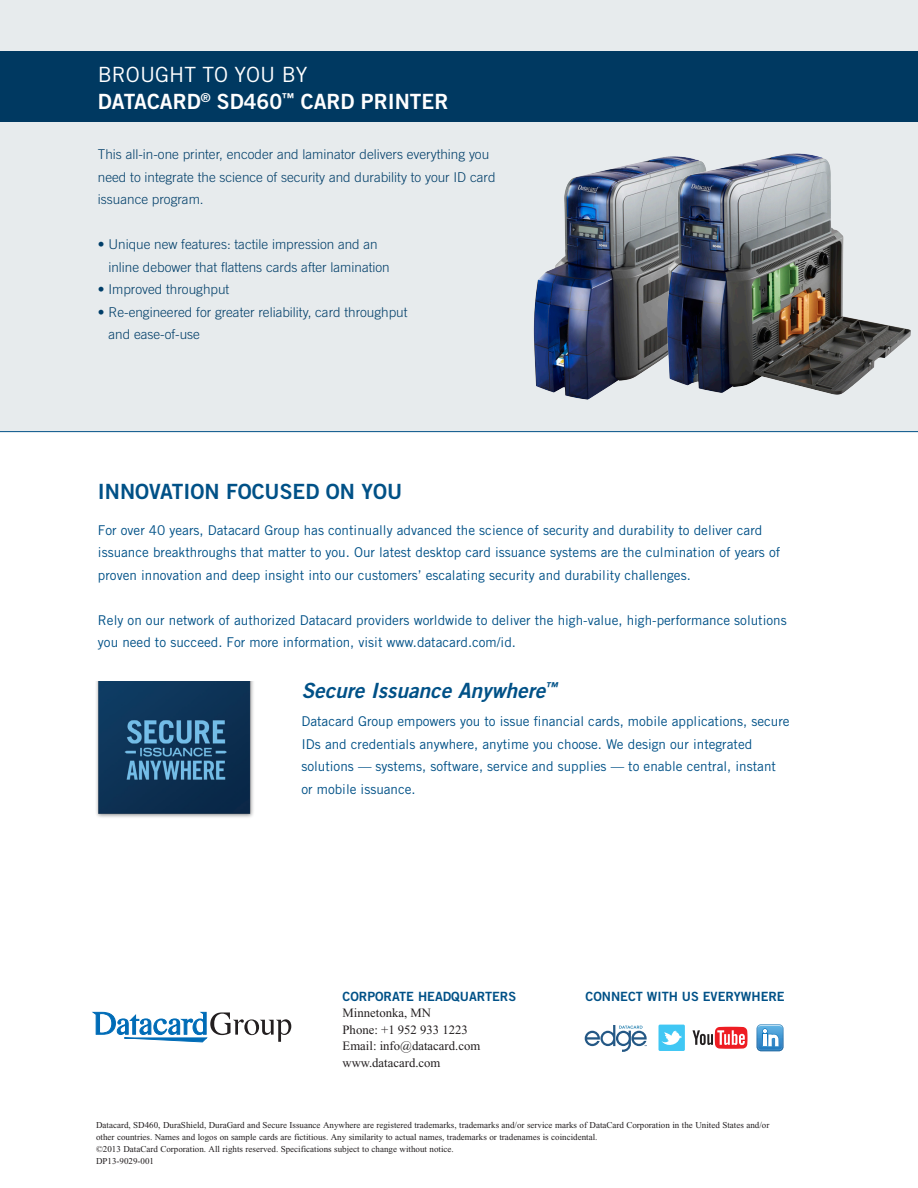
<style>
.page{position:relative;width:918px;height:1188px;background:#fff}
.page>*{position:absolute;margin:0;border:0;box-sizing:border-box;transform-origin:0 0}
.t1{font:21px "Trade Gothic Bold Two";color:#fff}
.t2{font:italic 21px "Trade Gothic Bold Two";color:#005187}
.t3{font:21px "Trade Gothic Bold Two";color:#005187}
.t4{font:21px "Trade Gothic";color:#fff}
.t5{font:13.5px/22.5px "Trade Gothic";color:#005187}
.t6{font:300 13.5px/22.5px "Trade Gothic";color:#003e69}
.t7{font:12.75px/16.5px "Times New Roman";color:#231f20}
.t8{font:12.75px "Trade Gothic Bold Two";color:#005187}
.t9{font:9px/12px "Times New Roman";color:#231f20}
</style>
<div class="page">
<div style="left:0;top:0;width:918px;height:432px;background:#e7ebed"></div>
<div style="left:0;top:52px;width:918px;height:70px;background:#003961"></div>
<img style="left:96px;top:681px;width:158px;height:137px">
<svg style="left:92px;top:1012px;width:199px;height:31px"></svg>
<svg style="left:693px;top:1027px;width:55px;height:22px"></svg>
<div style="left:659px;top:1025px;width:26px;height:26px;background:#40c7f4;border-radius:2px"></div>
<svg style="left:661px;top:1031px;width:21px;height:14px"></svg>
<svg style="left:757px;top:1024px;width:27px;height:27px"></svg>
<svg style="left:585px;top:1025px;width:62px;height:27px"></svg>
<img style="left:518px;top:148px;width:137px;height:258px">
<img style="left:655px;top:135px;width:263px;height:275px">
<h1 class="t4" style="left:98px;top:62px;width:209px">Brought to You By</h1>
<h1 class="t1" style="left:98px;top:89px;width:345px">DATACAR D<sup>®</sup> SD460<sup>™</sup> CAR D PRI NTER</h1>
<p class="t6" style="left:98px;top:143px;width:399px">This all-in-one printer, encoder and laminator delivers everything you need to integrate the science of security and durability to your ID card issuance program.</p>
<p class="t6" style="left:108px;top:233px;width:283px;text-indent:-11px">• Unique new features: tactile impression and an inline debower that flattens cards after lamination</p>
<p class="t6" style="left:98px;top:278px;width:133px">• Improved throughput</p>
<p class="t6" style="left:108px;top:300px;width:301px;text-indent:-11px">• Re-engineered for greater reliability, card throughput and ease-of-use</p>
<h1 class="t3" style="left:98px;top:478px;width:306px">INNOVATION FOCUSED ON YOU</h1>
<p class="t5" style="left:98px;top:518px;width:684px">For over 40 years, Datacard Group has continually advanced the science of security and durability to deliver card issuance breakthroughs that matter to you. Our latest desktop card issuance systems are the culmination of years of proven innovation and deep insight into our customers’ escalating security and durability challenges.</p>
<p class="t5" style="left:98px;top:608px;width:690px">Rely on our network of authorized Datacard providers worldwide to deliver the high-value, high-performance solutions you need to succeed. For more information, visit www.datacard.com/id.</p>
<h1 class="t2" style="left:301px;top:678px;width:258px">Secure Issuance Anywhere<sup>™</sup></h1>
<p class="t5" style="left:301px;top:710px;width:490px">Datacard Group empowers you to issue financial cards, mobile applications, secure IDs and credentials anywhere, anytime you choose. We design our integrated solutions — systems, software, service and supplies — to enable central, instant or mobile issuance.</p>
<p class="t8" style="left:343px;top:988px;width:58px">CORPORATE</p>
<p class="t8" style="left:418px;top:988px;width:18px">HEAD</p>
<p class="t8" style="left:451px;top:988px;width:65px">QUARTERS</p>
<p class="t7" style="left:343px;top:1005px;width:139px">Minnetonka, MN<br>Phone: +1 952 933 1223<br>Email: info@datacard.com www.datacard.com</p>
<p class="t8" style="left:586px;top:988px;width:201px">CONNECT WITH US EVERYWH ERE</p>
<p class="t9" style="left:96px;top:1119px;width:675px">Datacard, SD460, DuraShield, DuraGard and Secure Issuance Anywhere are registered trademarks, trademarks and/or service marks of DataCard Corporation in the United States and/or other countries. Names and logos on sample cards are fictitious. Any similarity to actual names, trademarks or tradenames is coincidental.<br>©2013 DataCard Corporation. All rights reserved. Specifications subject to change without notice.<br>DP13-9029-001</p>
</div>
